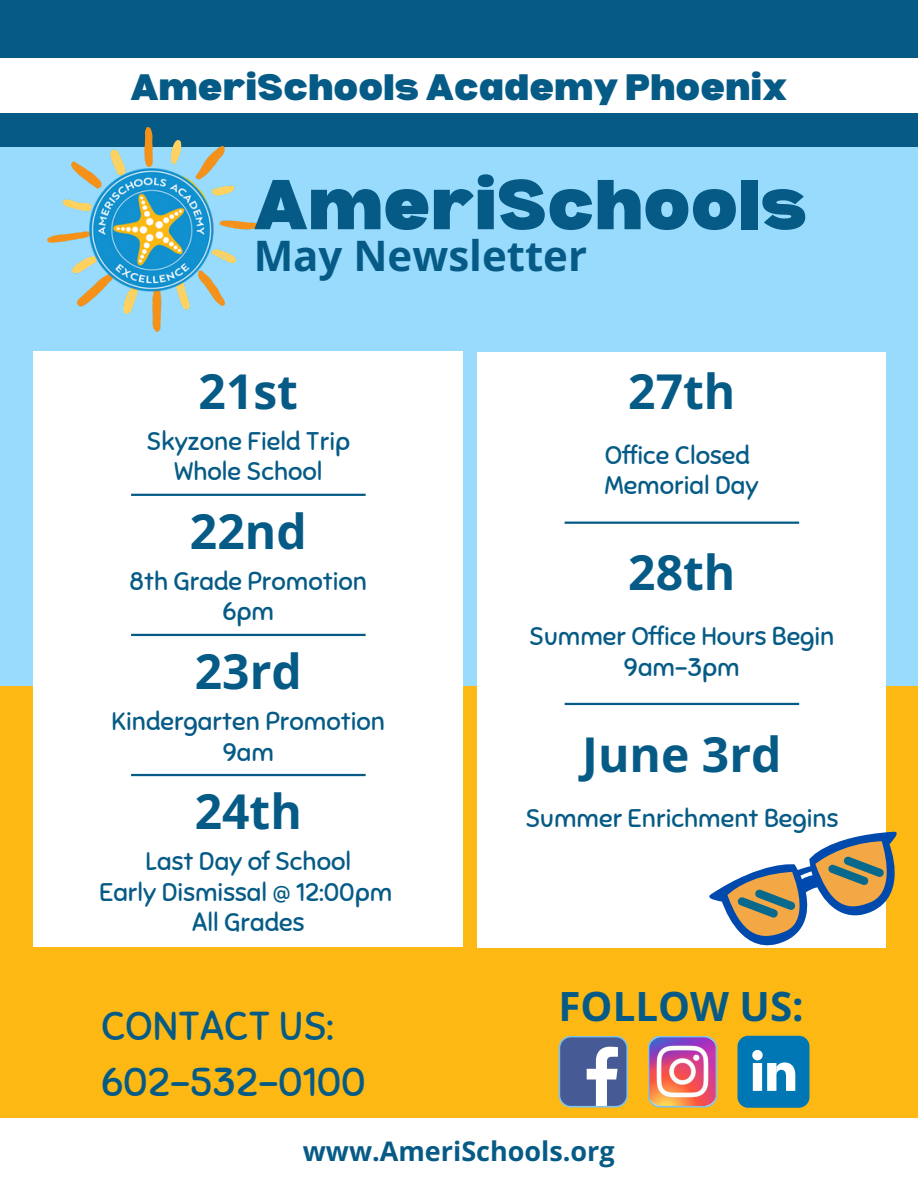
<style>
.page{position:relative;width:918px;height:1188px;background:#fdb813}
.page>*{position:absolute;margin:0;border:0;box-sizing:border-box;transform-origin:0 0}
.t1{font:900 69px "Bernoru";color:#065b86}
.t2{font:700 48px "Open Sans";color:#065b86}
.t3{font:700 42px "Open Sans";color:#065b86}
.t4{font:40.2px/56.2px "Sniglet";color:#065b86}
.t5{font:700 40.2px "Open Sans";color:#065b86}
.t6{font:900 36px "Bernoru";color:#065b86}
.t7{font:700 27px "Open Sans";color:#065b86}
.t8{font:25.5px "Sniglet";color:#065b86}
</style>
<div class="page">
<div style="left:0;top:147px;width:918px;height:539px;background:#99dbfd"></div>
<div style="left:0;top:113px;width:918px;height:34px;background:#065b86"></div>
<div style="left:0;top:0;width:918px;height:59px;background:#065b86"></div>
<div style="left:0;top:59px;width:918px;height:54px;background:#fff"></div>
<div style="left:0;top:1118px;width:918px;height:70px;background:#fff"></div>
<img style="left:48px;top:128px;width:215px;height:203px">
<img style="left:89px;top:168px;width:124px;height:124px">
<img style="left:648px;top:1036px;width:69px;height:72px">
<svg style="left:559px;top:1036px;width:69px;height:72px;background:#7283ab"></svg>
<svg style="left:738px;top:1036px;width:72px;height:72px;background:#3390bd"></svg>
<div style="left:477px;top:352px;width:409px;height:595px;background:#fff"></div>
<div style="left:34px;top:352px;width:429px;height:595px;background:#fff"></div>
<hr style="left:131px;top:494px;width:235px;height:2px;background:#065b86">
<svg style="left:697px;top:831px;width:200px;height:117px"></svg>
<hr style="left:131px;top:634px;width:235px;height:2px;background:#065b86">
<hr style="left:131px;top:774px;width:235px;height:2px;background:#065b86">
<hr style="left:565px;top:522px;width:234px;height:2px;background:#065b86">
<hr style="left:565px;top:703px;width:234px;height:2px;background:#065b86">
<h5 class="t6" style="left:130px;top:67px;width:659px">AmeriSchools Academy Phoenix</h5>
<h2 class="t1" style="left:254px;top:165px;width:555px">AmeriSchools</h2>
<p class="t3" style="left:254px;top:226px;width:335px">May Newsletter</p>
<p class="t2" style="left:199px;top:357px;width:101px">21st</p>
<h2 class="t8" style="left:147px;top:426px;width:205px">Skyzone Field Trip</h2>
<p class="t8" style="left:174px;top:456px;width:150px">Whole School</p>
<p class="t2" style="left:190px;top:498px;width:118px">22nd</p>
<h2 class="t8" style="left:130px;top:566px;width:239px">8th Grade Promotion</h2>
<p class="t8" style="left:223px;top:596px;width:53px">6pm</p>
<p class="t2" style="left:195px;top:638px;width:109px">23rd</p>
<p class="t8" style="left:112px;top:706px;width:275px">Kindergarten Promotion</p>
<h2 class="t8" style="left:223px;top:736px;width:53px">9am</h2>
<p class="t2" style="left:195px;top:778px;width:109px">24th</p>
<p class="t8" style="left:146px;top:846px;width:207px">Last Day of School</p>
<h2 class="t8" style="left:99px;top:876px;width:295px">Early Dismissal @ 12:00pm</h2>
<p class="t8" style="left:192px;top:907px;width:114px">All Grades</p>
<h2 class="t4" style="left:101px;top:998px;width:266px">CONTACT US:<br>602-532-0100</h2>
<p class="t2" style="left:628px;top:358px;width:109px">27th</p>
<h2 class="t8" style="left:605px;top:440px;width:147px">Office Closed</h2>
<p class="t8" style="left:605px;top:470px;width:155px">Memorial Day</p>
<p class="t2" style="left:628px;top:539px;width:109px">28th</p>
<h4 class="t8" style="left:529px;top:621px;width:307px">Summer Office Hours Begin</h4>
<h3 class="t8" style="left:624px;top:651px;width:117px">9am-3pm</h3>
<p class="t2" style="left:582px;top:720px;width:201px">June 3rd</p>
<p class="t8" style="left:525px;top:802px;width:315px">Summer Enrichment Begins</p>
<p class="t5" style="left:559px;top:978px;width:247px">FOLLOW US:</p>
<p class="t7" style="left:303px;top:1133px;width:313px">www.AmeriSchools.org</p>
</div>
